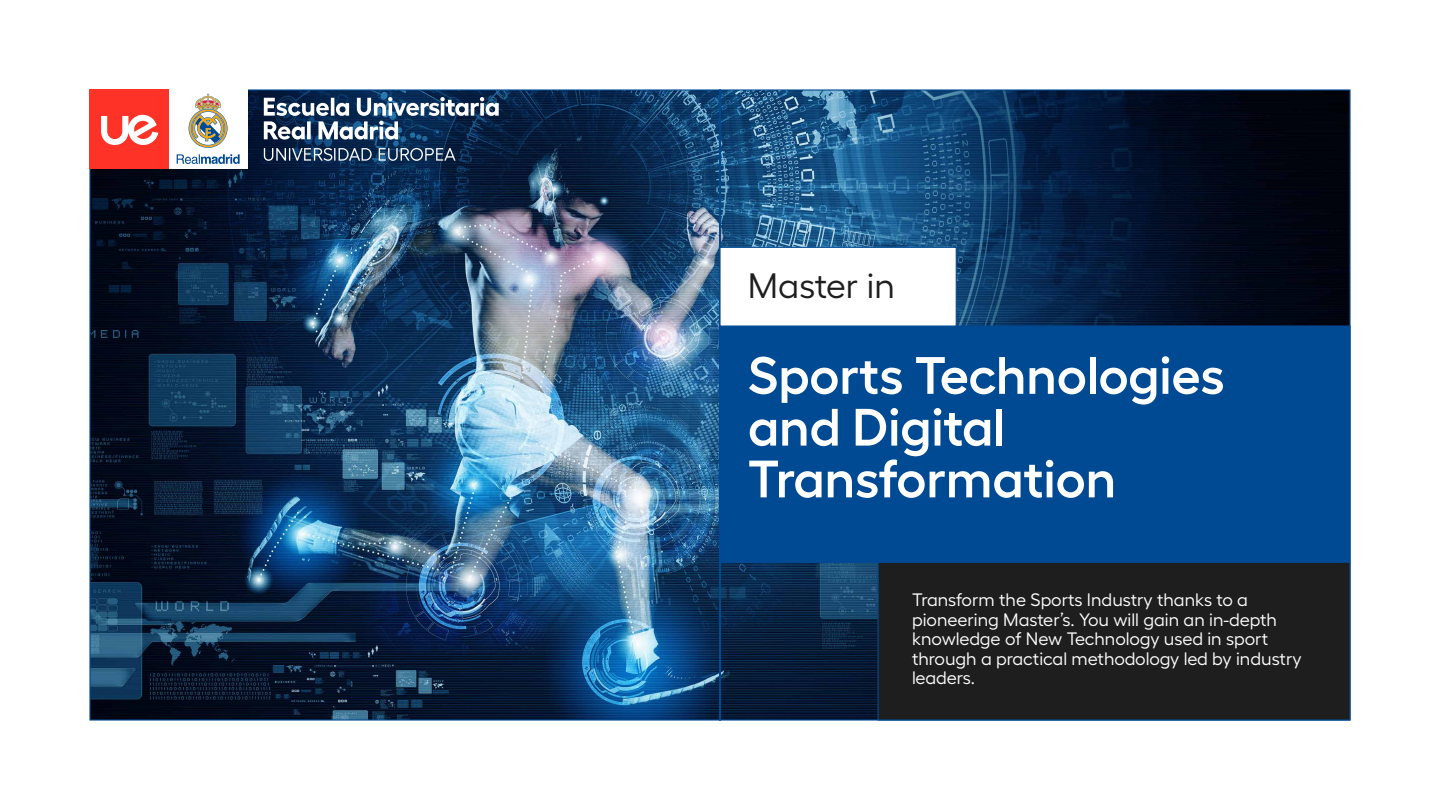
<style>
.page{position:relative;width:1440px;height:810px;background:#fff}
.page>*{position:absolute;margin:0;border:0;box-sizing:border-box;transform-origin:0 0}
.t1{font:600 52.5px/51.8px "Hellix";color:#fff}
.t2{font:35.25px "Hellix";color:#1e1e1e}
.t3{font:18px/19.5px "Hellix";color:#fff}
</style>
<div class="page">
<img style="left:89px;top:89px;width:1262px;height:632px">
<div style="left:169px;top:89px;width:79px;height:80px;background:#fff"></div>
<svg style="left:177px;top:94px;width:63px;height:70px"></svg>
<div style="left:89px;top:89px;width:80px;height:80px;background:#ff3228"></div>
<svg style="left:101px;top:114px;width:57px;height:31px"></svg>
<svg style="left:264px;top:97px;width:235px;height:64px"></svg>
<div style="left:719px;top:326px;width:632px;height:237px;background:#004a94"></div>
<div style="left:878px;top:562px;width:473px;height:159px;background:#1e1e1e;border:1px solid #004a94"></div>
<div style="left:719px;top:247px;width:238px;height:80px;background:#fff;border:1px solid #004a94"></div>
<h2 class="t2" style="left:748px;top:258px;width:148px">Master in</h2>
<h1 class="t1" style="left:748px;top:344px;width:478px">Sports Technologies and Digital<br>Transformation</h1>
<p class="t3" style="left:912px;top:589px;width:391px">Transform the Sports Industry thanks to a pioneering Master’s. You will gain an in-depth knowledge of New Technology used in sport through a practical methodology led by industry leaders.</p>
</div>
